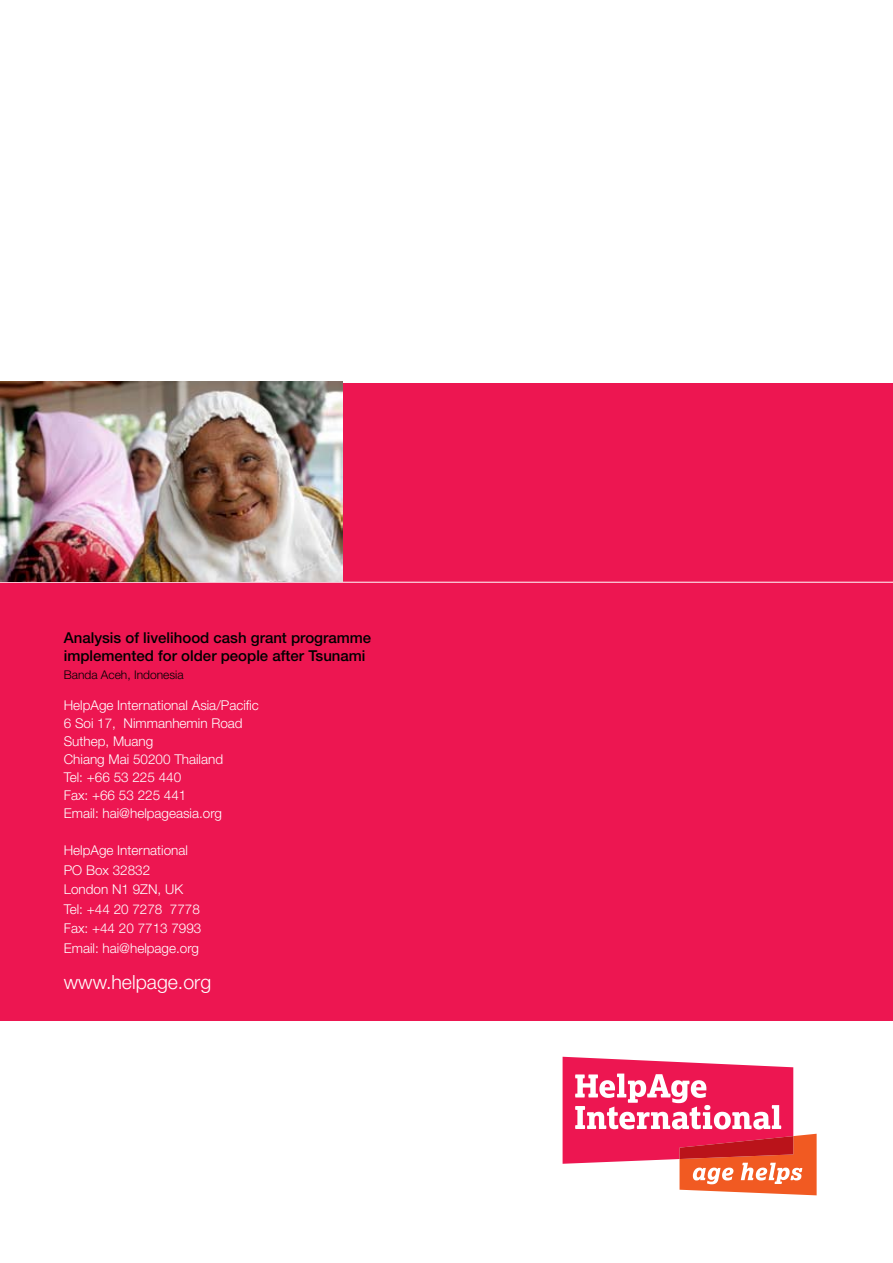
<style>
.page{position:relative;width:893px;height:1263px;background:#fff}
.page>*{position:absolute;margin:0;border:0;box-sizing:border-box;transform-origin:0 0}
.t1{font:300 19.5px "Helvetica Neue";color:#fff}
.t2{font:500 15px/18px "Helvetica Neue";color:#000}
.t3{font:300 13.5px/18px "Helvetica Neue";color:#fff}
.t4{font:300 12px "Helvetica Neue";color:#000}
</style>
<div class="page">
<div style="left:0;top:383px;width:893px;height:637px;background:#ed1651"></div>
<hr style="left:0;top:582px;width:893px;height:1px;background:#fff">
<img style="left:0;top:382px;width:342px;height:199px">
<svg style="left:563px;top:1057px;width:254px;height:138px"></svg>
<p class="t2" style="left:64px;top:629px;width:309px">Analysis of livelihood cash grant programme implemented for older people after Tsunami</p>
<p class="t4" style="left:64px;top:667px;width:121px">Banda Aceh, Indonesia</p>
<p class="t3" style="left:64px;top:696px;width:197px">HelpAge International Asia/Pacific<br>6 Soi 17, Nimmanhemin Road<br>Suthep, Muang<br>Chiang Mai 50200 Thailand<br>Tel: +66 53 225 440<br>Fax: +66 53 225 441<br>Email: hai@helpageasia.org</p>
<p class="t3" style="left:64px;top:840px;width:139px;line-height:19.5px">HelpAge International<br>PO Box 32832<br>London N1 9ZN, UK<br>Tel: +44 20 7278 7778<br>Fax: +44 20 7713 7993<br>Email: hai@helpage.org</p>
<h1 class="t1" style="left:64px;top:970px;width:149px">www.helpage.org</h1>
</div>
